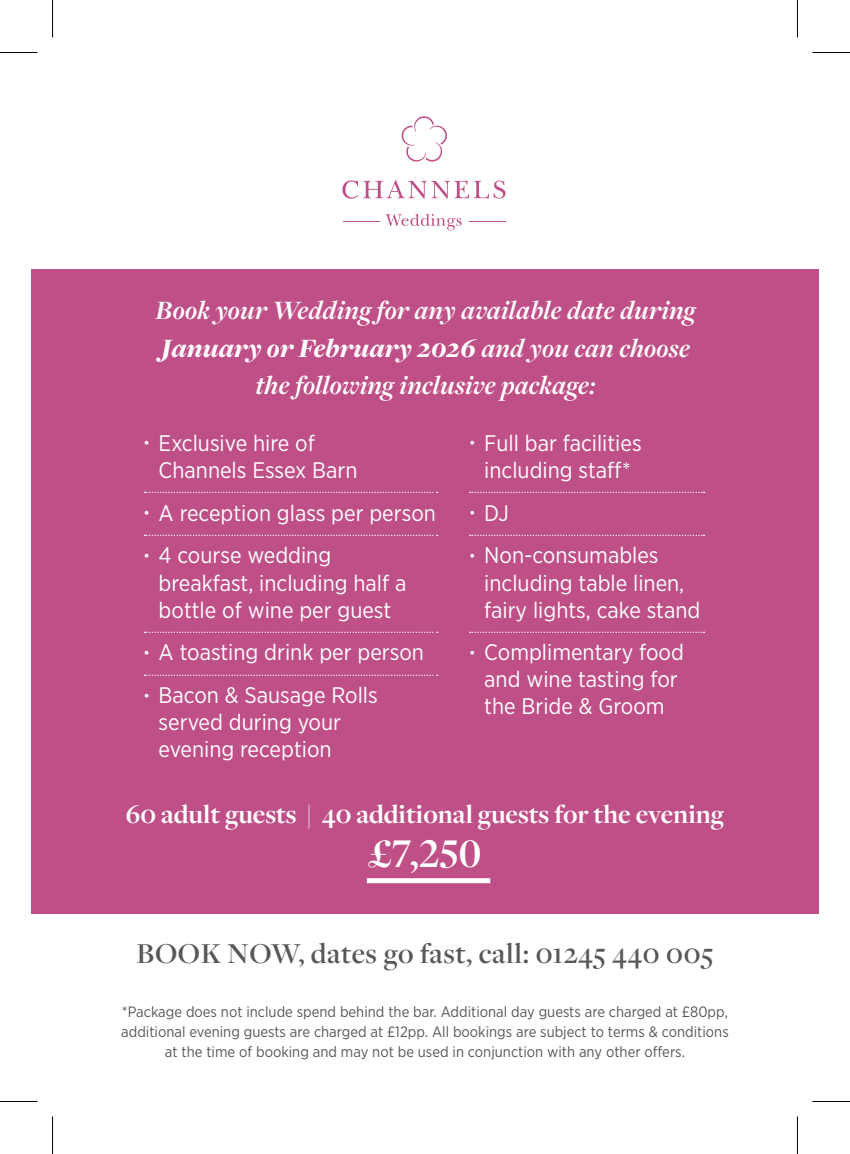
<style>
.page{position:relative;width:850px;height:1154px;background:#fff}
.page>*{position:absolute;margin:0;border:0;box-sizing:border-box;transform-origin:0 0}
.t1{font:700 42.5px "Freight Disp Pro";color:#fff}
.t2{font:600 30px "Freight Disp Pro";letter-spacing:.02em;color:#57585a}
.t3{font:italic 700 27.5px/37.5px "Freight Disp Pro";letter-spacing:.01em;color:#fff;text-align:center}
.t4{font:700 27.5px "Freight Disp Pro";color:#fff}
.t5{font:22.5px/27px "Gotham Narrow";color:#fff}
.t6{font:15px/20px "Gotham Narrow";color:#57585a;text-align:center}
.s1{font-weight:900}
.s2{font-size:15px}
</style>
<div class="page">
<div style="left:31px;top:269px;width:787px;height:645px;background:#bf4f87"></div>
<svg style="left:144px;top:492px;width:293px;height:1px"></svg>
<svg style="left:144px;top:535px;width:293px;height:1px"></svg>
<svg style="left:144px;top:632px;width:293px;height:1px"></svg>
<svg style="left:144px;top:675px;width:293px;height:1px"></svg>
<svg style="left:469px;top:492px;width:235px;height:1px"></svg>
<svg style="left:469px;top:535px;width:235px;height:1px"></svg>
<svg style="left:469px;top:632px;width:235px;height:1px"></svg>
<div style="left:366px;top:878px;width:124px;height:5px;background:#fff"></div>
<svg style="left:342px;top:180px;width:163px;height:19px"></svg>
<svg style="left:385px;top:214px;width:76px;height:16px"></svg>
<hr style="left:468px;top:221px;width:37px;height:1px;background:#bf4f87">
<hr style="left:343px;top:221px;width:36px;height:1px;background:#bf4f87">
<svg style="left:401px;top:116px;width:46px;height:46px"></svg>
<hr style="left:0;top:52px;width:38px;height:1px;background:#000">
<hr style="left:812px;top:52px;width:37px;height:1px;background:#000">
<hr style="left:0;top:1101px;width:38px;height:1px;background:#000">
<hr style="left:812px;top:1101px;width:37px;height:1px;background:#000">
<hr style="left:52px;top:0;width:1px;height:38px;background:#000">
<hr style="left:52px;top:1116px;width:1px;height:38px;background:#000">
<hr style="left:796px;top:0;width:1px;height:38px;background:#000">
<hr style="left:796px;top:1116px;width:1px;height:38px;background:#000">
<p class="t3" style="left:155px;top:291px;width:541px">Book your Wedding for any available date during</p>
<p class="t3" style="left:161px;top:328px;width:530px"><span class="s1">January or February 2026</span> and you can choose the following inclusive package:</p>
<p class="t5" style="left:158px;top:429px;width:200px;text-indent:-15px"><span class="s2">•</span> Exclusive hire of<br>Channels Essex Barn</p>
<p class="t5" style="left:143px;top:499px;width:293px"><span class="s2">•</span> A reception glass per person</p>
<p class="t5" style="left:158px;top:542px;width:249px;text-indent:-15px"><span class="s2">•</span> 4 course wedding breakfast, including half a bottle of wine per guest</p>
<p class="t5" style="left:143px;top:638px;width:282px"><span class="s2">•</span> A toasting drink per person</p>
<p class="t5" style="left:158px;top:681px;width:220px;text-indent:-15px"><span class="s2">•</span> Bacon &amp; Sausage Rolls served during your evening reception</p>
<p class="t5" style="left:469px;top:429px;width:174px;text-align:center"><span class="s2">•</span> Full bar facilities including staff*</p>
<p class="t5" style="left:469px;top:499px;width:41px"><span class="s2">•</span> DJ</p>
<p class="t5" style="left:484px;top:542px;width:217px;text-indent:-15px"><span class="s2">•</span> Non-consumables including table linen, fairy lights, cake stand</p>
<p class="t5" style="left:469px;top:638px;width:216px;text-align:center"><span class="s2">•</span> Complimentary food and wine tasting for the Bride &amp; Groom</p>
<p class="t4" style="left:126px;top:796px;width:599px">60 adult guests | 40 additional guests for the evening</p>
<p class="t1" style="left:368px;top:825px;width:114px">£7,250</p>
<p class="t2" style="left:136px;top:933px;width:578px">BOOK NOW, dates go fast, call: 01245 440 005</p>
<p class="t6" style="left:121px;top:1001px;width:608px">*Package does not include spend behind the bar. Additional day guests are charged at £80pp, additional evening guests are charged at £12pp. All bookings are subject to terms &amp; conditions at the time of booking and may not be used in conjunction with any other offers.</p>
</div>
